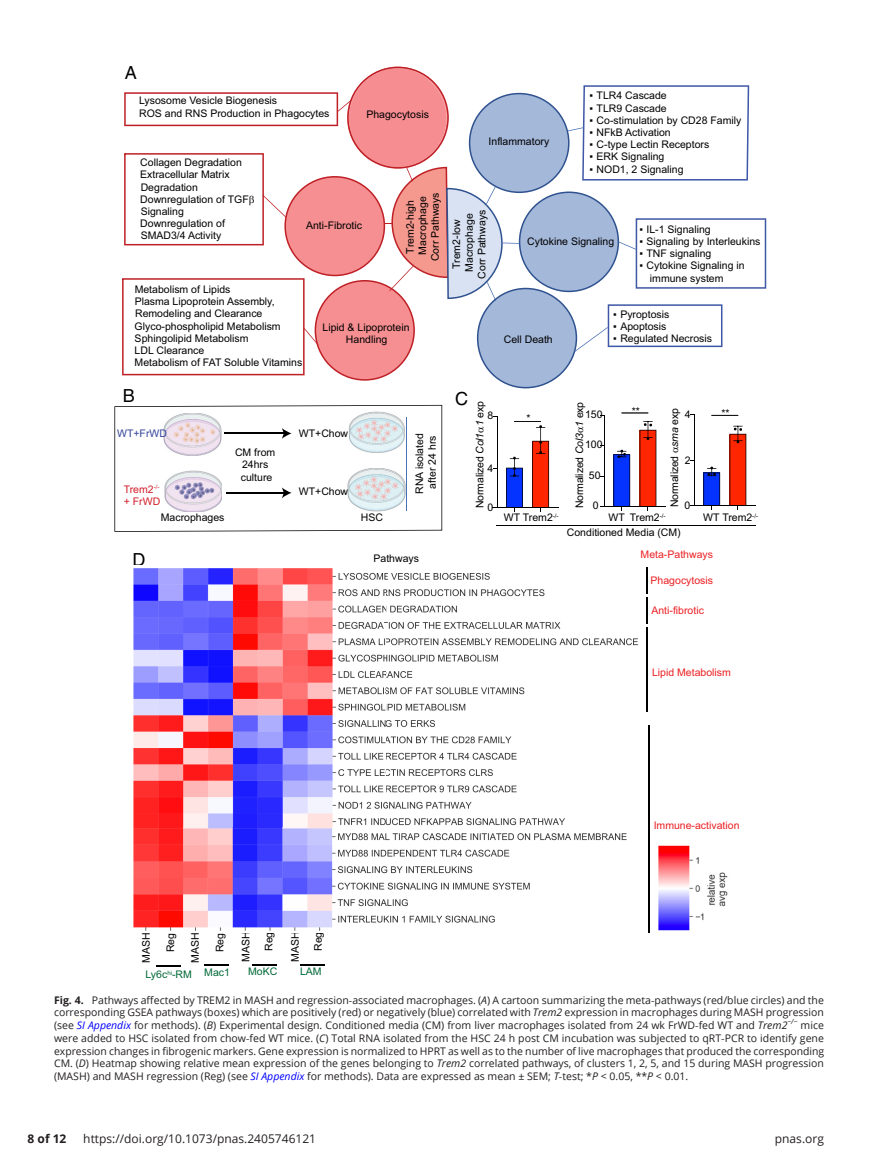
<style>
.page{position:relative;width:878px;height:1175px;background:#fff}
.page>*{position:absolute;margin:0;border:0;box-sizing:border-box;transform-origin:0 0}
.t1{font:18px "Helvetica";color:#000}
.t2{font:12px "Open Sans";color:#231f20}
.t3{font:700 12px "Open Sans";color:#231f20}
.t4{font:10.5px/12.1px "Arial";color:#000}
.t5{font:10.5px/12.8px "Open Sans";color:#231f20;text-align:justify}
.t6{font:10.5px "Arial";color:#ec2024}
.t7{font:10.5px "Arial";color:#016937}
.t8{font:10.5px/12.6px "Arial";color:#d31f2b}
.t9{font:10.5px "Arial";color:#35459b}
.t10{font:italic 7.05px "Open Sans";color:#231f20}
.t11{font:6.15px "Arial";color:#000}
.s1{font-style:italic}
.s2{font-weight:700}
.s3{font-family:"STIX"}
.s4{font-style:italic;color:#00f}
</style>
<div class="page">
<svg style="left:114px;top:405px;width:328px;height:127px"></svg>
<hr style="left:497px;top:507px;width:61px;height:1px;background:#000">
<hr style="left:496px;top:416px;width:1px;height:92px;background:#000">
<svg style="left:506px;top:421px;width:43px;height:91px"></svg>
<hr style="left:694px;top:505px;width:61px;height:1px;background:#000">
<hr style="left:693px;top:414px;width:1px;height:92px;background:#000">
<svg style="left:703px;top:466px;width:16px;height:44px"></svg>
<svg style="left:729px;top:426px;width:17px;height:84px"></svg>
<svg style="left:711px;top:415px;width:27px;height:1px"></svg>
<hr style="left:495px;top:525px;width:260px;height:1px;background:#000">
<hr style="left:604px;top:506px;width:61px;height:1px;background:#000">
<hr style="left:603px;top:415px;width:1px;height:92px;background:#000">
<svg style="left:613px;top:449px;width:17px;height:61px"></svg>
<svg style="left:639px;top:421px;width:17px;height:89px;background:#e43a1d"></svg>
<svg style="left:621px;top:412px;width:27px;height:1px"></svg>
<hr style="left:646px;top:627px;width:1px;height:85px;background:#000">
<hr style="left:647px;top:725px;width:2px;height:207px;background:#000">
<svg style="left:156px;top:965px;width:25px;height:1px"></svg>
<hr style="left:204px;top:964px;width:25px;height:2px;background:#000">
<hr style="left:252px;top:964px;width:25px;height:2px;background:#000">
<hr style="left:300px;top:964px;width:25px;height:2px;background:#000">
<img style="left:133px;top:568px;width:505px;height:363px">
<img style="left:658px;top:845px;width:70px;height:86px">
<svg style="left:646px;top:567px;width:1px;height:57px"></svg>
<svg style="left:122px;top:67px;width:644px;height:321px"></svg>
<h1 class="t1" style="left:125px;top:63px;width:14px">A</h1>
<p class="t4" style="left:139px;top:94px;width:192px">Lysosome Vesicle Biogenesis<br>ROS and RNS Production in Phagocytes</p>
<p class="t4" style="left:140px;top:156px;width:110px">Collagen Degradation<br>Extracellular Matrix<br>Degradation<br>Downregulation of TGF<br>Signaling<br>Downregulation of<br>SMAD3/4 Activity</p>
<p class="t4" style="left:366px;top:108px;width:64px">Phagocytosis</p>
<p class="t4" style="left:403px;top:261px;width:70px;line-height:12.6px;text-align:center;rotate:-90deg">Trem2-high<br>Macrophage<br>Corr Pathways</p>
<p class="t4" style="left:306px;top:219px;width:58px">Anti-Fibrotic</p>
<p class="t4" style="left:135px;top:283px;width:169px">Metabolism of Lipids<br>Plasma Lipoprotein Assembly,<br>Remodeling and Clearance<br>Glyco-phospholipid Metabolism<br>Sphingolipid Metabolism<br>LDL Clearance<br>Metabolism of FAT Soluble Vitamins</p>
<h1 class="t1" style="left:123px;top:385px;width:14px">B</h1>
<p class="t4" style="left:322px;top:321px;width:88px;text-align:center">Lipid &amp; Lipoprotein<br>Handling</p>
<p class="t9" style="left:117px;top:425px;width:51px">WT+FrWD</p>
<p class="t4" style="left:299px;top:427px;width:51px">WT+Chow</p>
<p class="t8" style="left:124px;top:483px;width:38px">Trem2<sup>-/- </sup>+ FrWD</p>
<p class="t4" style="left:161px;top:511px;width:65px">Macrophages</p>
<p class="t4" style="left:235px;top:446px;width:42px;line-height:12.6px;text-align:center">CM from<br>24hrs culture</p>
<h1 class="t1" style="left:132px;top:549px;width:14px">D</h1>
<p class="t4" style="left:299px;top:485px;width:51px">WT+Chow</p>
<p class="t4" style="left:361px;top:511px;width:24px">HSC</p>
<p class="t4" style="left:413px;top:494px;width:62px;line-height:12.6px;text-align:center;rotate:-90deg">RNA isolated after 24 hrs</p>
<p class="t4" style="left:373px;top:552px;width:47px">Pathways</p>
<p class="t4" style="left:488px;top:135px;width:62px">Inflammatory</p>
<p class="t4" style="left:589px;top:90px;width:79px">▪ TLR4 Cascade</p>
<p class="t4" style="left:589px;top:102px;width:79px">▪ TLR9 Cascade</p>
<p class="t4" style="left:589px;top:114px;width:153px">▪ Co-stimulation by CD28 Family</p>
<p class="t4" style="left:589px;top:126px;width:83px">▪ NFkB Activation</p>
<p class="t4" style="left:589px;top:138px;width:121px">▪ C-type Lectin Receptors</p>
<p class="t4" style="left:589px;top:151px;width:76px">▪ ERK Signaling</p>
<p class="t4" style="left:589px;top:163px;width:96px">▪ NOD1, 2 Signaling</p>
<p class="t4" style="left:450px;top:279px;width:70px;line-height:12.6px;text-align:center;rotate:-90deg">Trem2-low<br>Macrophage<br>Corr Pathways</p>
<p class="t4" style="left:639px;top:223px;width:73px">▪ IL-1 Signaling</p>
<p class="t4" style="left:639px;top:235px;width:123px">▪ Signaling by Interleukins</p>
<p class="t4" style="left:639px;top:247px;width:73px">▪ TNF signaling</p>
<p class="t4" style="left:649px;top:260px;width:96px;text-indent:-11px">▪ Cytokine Signaling in immune system</p>
<p class="t4" style="left:613px;top:308px;width:58px">▪ Pyroptosis</p>
<p class="t4" style="left:613px;top:320px;width:55px">▪ Apoptosis</p>
<p class="t4" style="left:613px;top:332px;width:100px">▪ Regulated Necrosis</p>
<p class="t4" style="left:527px;top:235px;width:88px">Cytokine Signaling</p>
<p class="t4" style="left:503px;top:333px;width:51px">Cell Death</p>
<h1 class="t1" style="left:455px;top:388px;width:14px">C</h1>
<p class="t4" style="left:473px;top:508px;width:108px;rotate:-90deg">Normalized <span class="s1">Col1 1</span> exp</p>
<p class="t4" style="left:487px;top:409px;width:7px">8</p>
<p class="t4" style="left:573px;top:508px;width:108px;rotate:-90deg">Normalized <span class="s1">Col3 1</span> exp</p>
<p class="t4" style="left:684px;top:408px;width:7px">4</p>
<p class="t4" style="left:631px;top:405px;width:10px">**</p>
<p class="t4" style="left:668px;top:507px;width:101px;rotate:-90deg">Normalized <span class="s1">sma</span> exp</p>
<p class="t4" style="left:585px;top:408px;width:19px">150</p>
<p class="t4" style="left:526px;top:412px;width:6px">*</p>
<p class="t4" style="left:585px;top:438px;width:19px">100</p>
<p class="t4" style="left:684px;top:454px;width:7px">2</p>
<p class="t4" style="left:487px;top:462px;width:7px">4</p>
<p class="t4" style="left:487px;top:500px;width:7px">0</p>
<p class="t4" style="left:592px;top:499px;width:7px">0</p>
<p class="t4" style="left:588px;top:469px;width:13px">50</p>
<p class="t4" style="left:684px;top:499px;width:7px">0</p>
<p class="t4" style="left:721px;top:407px;width:10px">**</p>
<p class="t4" style="left:503px;top:511px;width:51px">WT Trem2</p>
<p class="t4" style="left:608px;top:511px;width:18px">WT</p>
<p class="t4" style="left:702px;top:511px;width:56px">WT Trem2<sup>-/-</sup></p>
<p class="t11" style="left:552px;top:511px;width:7px">-/-</p>
<p class="t4" style="left:566px;top:510px;width:115px;line-height:14.2px;text-indent:63px">Trem2<sup>-/-<br></sup>Conditioned Media (CM)</p>
<p class="t6" style="left:640px;top:547px;width:74px">Meta-Pathways</p>
<p class="t6" style="left:650px;top:573px;width:64px">Phagocytosis</p>
<p class="t6" style="left:651px;top:603px;width:54px">Anti-fibrotic</p>
<p class="t6" style="left:651px;top:665px;width:80px">Lipid Metabolism</p>
<p class="t4" style="left:140px;top:963px;width:32px;rotate:-90deg">MASH</p>
<p class="t4" style="left:164px;top:952px;width:21px;rotate:-90deg">Reg</p>
<p class="t4" style="left:189px;top:963px;width:32px;rotate:-90deg">MASH</p>
<p class="t4" style="left:213px;top:952px;width:21px;rotate:-90deg">Reg</p>
<p class="t4" style="left:234px;top:962px;width:32px;line-height:23.1px;text-align:right;rotate:-90deg">MASH<br>Reg</p>
<p class="t4" style="left:283px;top:962px;width:32px;line-height:23.1px;text-align:right;rotate:-90deg">MASH<br>Reg</p>
<p class="t7" style="left:145px;top:967px;width:28px">Ly6c<sup>hi</sup></p>
<p class="t7" style="left:248px;top:964px;width:31px">MoKC</p>
<p class="t7" style="left:300px;top:964px;width:23px">LAM</p>
<p class="t7" style="left:172px;top:965px;width:59px">-RM Mac1</p>
<p class="t6" style="left:653px;top:818px;width:87px">Immune-activation</p>
<p class="t5" style="left:54px;top:993px;width:771px"><span class="s2">Fig. 4.</span> Pathways affected by TREM2 in MASH and regression<span class="s3">-</span>associated macrophages. (<span class="s1">A</span>) A cartoon summarizing the meta<span class="s3">-</span>pathways (red/blue circles) and the corresponding GSEA pathways (boxes) which are positively (red) or negatively (blue) correlated with <span class="s1">Trem2</span> expression in macrophages during MASH progression (see <span class="s4">SI Appendix</span> for methods). (<span class="s1">B</span>) Experimental design. Conditioned media (CM) from liver macrophages isolated from 24 wk FrWD<span class="s3">-</span>fed WT and <span class="s1">Trem2</span></p>
<p class="t10" style="left:787px;top:1017px;width:12px">−/−</p>
<p class="t5" style="left:54px;top:1018px;width:771px;text-indent:746px">mice were added to HSC isolated from chow<span class="s3">-</span>fed WT mice. (<span class="s1">C</span>) Total RNA isolated from the HSC 24 h post CM incubation was subjected to qRT<span class="s3">-</span>PCR to identify gene expression changes in fibrogenic markers. Gene expression is normalized to HPRT as well as to the number of live macrophages that produced the corresponding CM. (<span class="s1">D</span>) Heatmap showing relative mean expression of the genes belonging to <span class="s1">Trem2</span> correlated pathways, of clusters 1, 2, 5, and 15 during MASH progression (MASH) and MASH regression (Reg) (see <span class="s4">SI Appendix</span> for methods). Data are expressed as mean ± SEM; <span class="s1">T</span><span class="s3">-</span>test; *<span class="s1">P</span> &lt; 0.05, **<span class="s1">P</span> &lt; 0.01.</p>
<p class="t3" style="left:28px;top:1130px;width:40px">8 of 12</p>
<p class="t2" style="left:83px;top:1130px;width:234px">https://doi.org/10.1073/pnas.2405746121</p>
<p class="t2" style="left:774px;top:1130px;width:51px">pnas.org</p>
</div>
